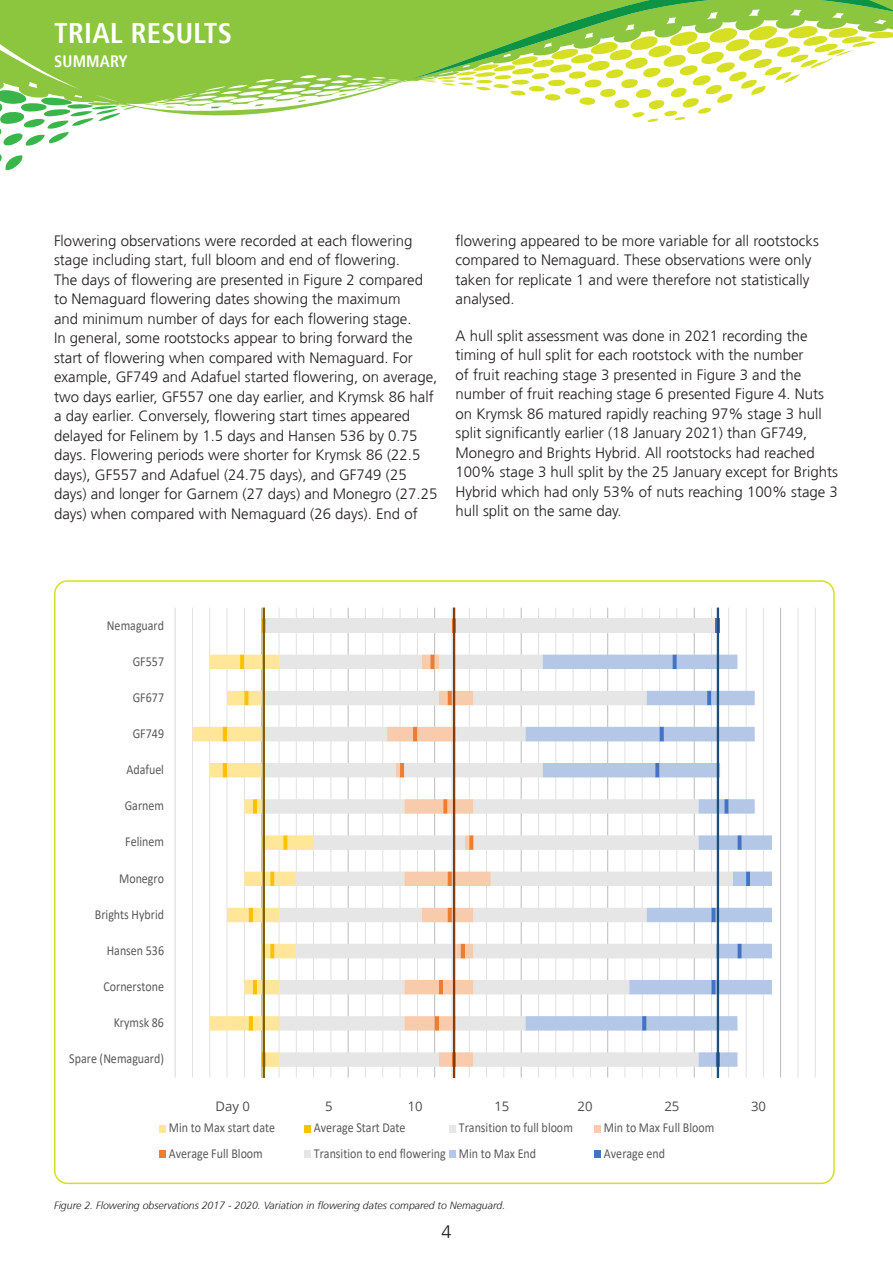
<style>
.page{position:relative;width:893px;height:1263px;background:#fff}
.page>*{position:absolute;margin:0;border:0;box-sizing:border-box;transform-origin:0 0}
.t1{font:700 condensed 28.5px "Frutiger";letter-spacing:.01em;color:#fff}
.t2{font:300 18px "Frutiger";color:#231f20}
.t3{font:700 condensed 16.5px "Frutiger";letter-spacing:.01em;color:#fff}
.t4{font:300 15px/19.5px "Frutiger";color:#231f20}
.t5{font:13.65px "Calibri";color:#595959;scale:.87 1}
.t6{font:13.2px "Open Sans";color:#4b4c4d}
.t7{font:italic 300 10.5px "Frutiger";color:#231f20}
</style>
<div class="page">
<svg style="left:159px;top:607px;width:657px;height:551px"></svg>
<svg style="left:0;top:116px;width:115px;height:54px"></svg>
<svg style="left:0;top:0;width:413px;height:116px;background:#9ace5b"></svg>
<svg style="left:413px;top:0;width:480px;height:122px"></svg>
<p class="t1" style="left:54px;top:16px;width:179px">TRIAL RESULTS</p>
<p class="t3" style="left:54px;top:51px;width:75px">SUMMARY</p>
<p class="t4" style="left:54px;top:231px;width:385px">Flowering observations were recorded at each flowering stage including start, full bloom and end of flowering.<br>The days of flowering are presented in Figure 2 compared to Nemaguard flowering dates showing the maximum<br>and minimum number of days for each flowering stage.<br>In general, some rootstocks appear to bring forward the start of flowering when compared with Nemaguard. For example, GF749 and Adafuel started flowering, on average, two days earlier, GF557 one day earlier, and Krymsk 86 half a day earlier. Conversely, flowering start times appeared delayed for Felinem by 1.5 days and Hansen 536 by 0.75 days. Flowering periods were shorter for Krymsk 86 (22.5 days), GF557 and Adafuel (24.75 days), and GF749 (25 days) and longer for Garnem (27 days) and Monegro (27.25 days) when compared with Nemaguard (26 days). End of</p>
<p class="t4" style="left:455px;top:231px;width:365px">flowering appeared to be more variable for all rootstocks compared to Nemaguard. These observations were only taken for replicate 1 and were therefore not statistically analysed.</p>
<p class="t4" style="left:455px;top:326px;width:384px">A hull split assessment was done in 2021 recording the timing of hull split for each rootstock with the number<br>of fruit reaching stage 3 presented in Figure 3 and the number of fruit reaching stage 6 presented Figure 4. Nuts on Krymsk 86 matured rapidly reaching 97% stage 3 hull split significantly earlier (18 January 2021) than GF749, Monegro and Brights Hybrid. All rootstocks had reached 100% stage 3 hull split by the 25 January except for Brights Hybrid which had only 53% of nuts reaching 100% stage 3 hull split on the same day.</p>
<p class="t5" style="left:107px;top:615px;width:67px">Nemaguard</p>
<p class="t5" style="left:133px;top:652px;width:37px">GF557</p>
<p class="t5" style="left:133px;top:688px;width:37px">GF677</p>
<p class="t5" style="left:133px;top:724px;width:37px">GF749</p>
<p class="t5" style="left:126px;top:760px;width:45px">Adafuel</p>
<p class="t5" style="left:125px;top:796px;width:47px">Garnem</p>
<p class="t5" style="left:125px;top:832px;width:46px">Felinem</p>
<p class="t5" style="left:119px;top:869px;width:53px">Monegro</p>
<p class="t5" style="left:95px;top:905px;width:81px">Brights Hybrid</p>
<p class="t5" style="left:107px;top:941px;width:67px">Hansen 536</p>
<p class="t5" style="left:104px;top:977px;width:71px">Cornerstone</p>
<p class="t5" style="left:114px;top:1013px;width:59px">Krymsk 86</p>
<p class="t5" style="left:69px;top:1049px;width:110px">Spare (Nemaguard)</p>
<p class="t6" style="left:216px;top:1097px;width:36px">Day 0</p>
<p class="t6" style="left:325px;top:1097px;width:9px">5</p>
<p class="t6" style="left:408px;top:1097px;width:17px">10</p>
<p class="t6" style="left:494px;top:1097px;width:17px">15</p>
<p class="t6" style="left:578px;top:1097px;width:17px">20</p>
<p class="t6" style="left:664px;top:1097px;width:17px">25</p>
<p class="t6" style="left:751px;top:1097px;width:17px">30</p>
<p class="t5" style="left:169px;top:1118px;width:124px">Min to Max start date</p>
<p class="t5" style="left:314px;top:1118px;width:107px">Average Start Date</p>
<p class="t5" style="left:459px;top:1118px;width:132px">Transition to full bloom</p>
<p class="t5" style="left:604px;top:1118px;width:128px">Min to Max Full Bloom</p>
<p class="t5" style="left:169px;top:1144px;width:110px">Average Full Bloom</p>
<p class="t5" style="left:314px;top:1144px;width:257px">Transition to end flowering Min to Max End</p>
<p class="t5" style="left:604px;top:1144px;width:72px">Average end</p>
<p class="t7" style="left:54px;top:1199px;width:453px">Figure 2. Flowering observations 2017 - 2020. Variation in flowering dates compared to Nemaguard.</p>
<p class="t2" style="left:441px;top:1221px;width:12px">4</p>
</div>
